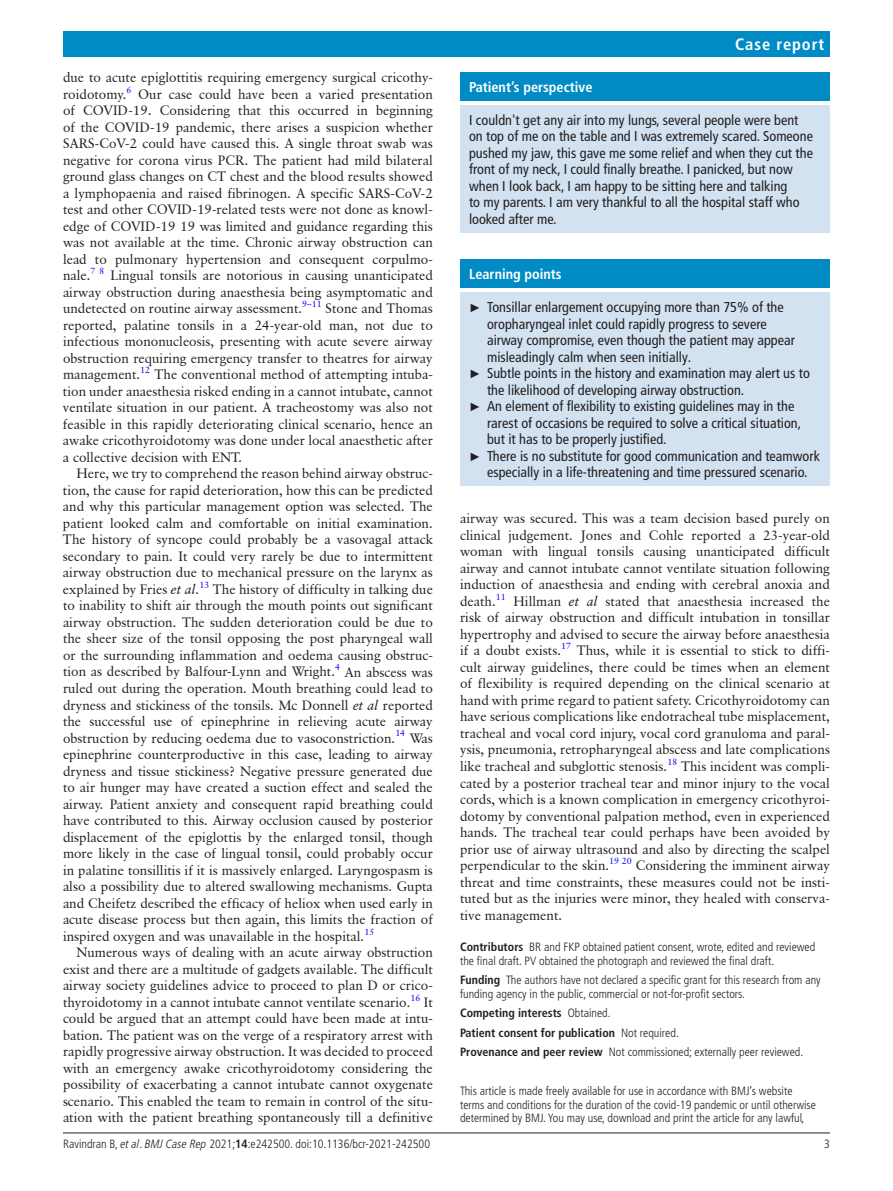
<style>
.page{position:relative;width:893px;height:1191px;background:#fff}
.page>*{position:absolute;margin:0;border:0;box-sizing:border-box;transform-origin:0 0}
.t1{font:700 condensed 16.5px "Frutiger LT Pro";letter-spacing:.055em;color:#fff}
.t2{font:condensed 14.25px/16.5px "Frutiger LT Pro";color:#231f20}
.t3{font:700 condensed 14.25px "Frutiger LT Pro";color:#fff}
.t4{font:13.5px/16.5px "Classical Garamond BT";color:#231f20;text-align:justify}
.t5{font:300 condensed 12px/13.5px "Frutiger LT Pro";color:#231f20}
.t6{font:700 condensed 12px/19.5px "Frutiger LT Pro";color:#231f20}
.s1{font-style:italic}
.s2{font-family:"Arial";font-stretch:normal;font-size:12px}
.s3{font-weight:700}
.s4{font-weight:300}
</style>
<div class="page">
<hr style="left:63px;top:1132px;width:767px;height:1px;background:#231f20">
<div style="left:63px;top:31px;width:767px;height:25px;background:#008bc5"></div>
<div style="left:460px;top:72px;width:370px;height:29px;background:#008bc5"></div>
<div style="left:460px;top:105px;width:370px;height:127px;background:#d2e2f0"></div>
<div style="left:460px;top:259px;width:370px;height:29px;background:#008bc5"></div>
<div style="left:460px;top:292px;width:370px;height:194px;background:#d2e2f0"></div>
<p class="t4" style="left:63px;top:69px;width:371px">due to acute epiglottitis requiring emergency surgical cricothy&shy;roidotomy.<sup>6</sup> Our case could have been a varied presentation of COVID-19. Considering that this occurred in beginning of the COVID-19 pandemic, there arises a suspicion whether SARS-CoV-2 could have caused this. A single throat swab was negative for corona virus PCR. The patient had mild bilateral ground glass changes on CT chest and the blood results showed a lymphopaenia and raised fibrinogen. A specific SARS-CoV-2 test and other COVID-19-related tests were not done as knowl&shy;edge of COVID-19 19 was limited and guidance regarding this was not available at the time. Chronic airway obstruction can lead to pulmonary hypertension and consequent corpulmo&shy;nale.<sup>7</sup> <sup>8</sup> Lingual tonsils are notorious in causing unanticipated airway obstruction during anaesthesia being asymptomatic and undetected on routine airway assessment.<sup>9–11</sup> Stone and Thomas reported, palatine tonsils in a 24-year-old man, not due to infectious mononucleosis, presenting with acute severe airway obstruction requiring emergency transfer to theatres for airway management.<sup>12</sup> The conventional method of attempting intuba&shy;tion under anaesthesia risked ending in a cannot intubate, cannot ventilate situation in our patient. A tracheostomy was also not feasible in this rapidly deteriorating clinical scenario, hence an awake cricothyroidotomy was done under local anaesthetic after a collective decision with ENT.</p>
<p class="t4" style="left:63px;top:465px;width:371px;text-indent:14px">Here, we try to comprehend the reason behind airway obstruc&shy;tion, the cause for rapid deterioration, how this can be predicted and why this particular management option was selected. The patient looked calm and comfortable on initial examination.<br>The history of syncope could probably be a vasovagal attack secondary to pain. It could very rarely be due to intermittent airway obstruction due to mechanical pressure on the larynx as explained by Fries <span class="s1">et al</span>.<sup>13</sup> The history of difficulty in talking due to inability to shift air through the mouth points out significant airway obstruction. The sudden deterioration could be due to the sheer size of the tonsil opposing the post pharyngeal wall or the surrounding inflammation and oedema causing obstruc&shy;tion as described by Balfour-Lynn and Wright.<sup>4</sup> An abscess was ruled out during the operation. Mouth breathing could lead to dryness and stickiness of the tonsils. Mc Donnell <span class="s1">et al</span> reported the successful use of epinephrine in relieving acute airway obstruction by reducing oedema due to vasoconstriction.<sup>14</sup> Was epinephrine counterproductive in this case, leading to airway dryness and tissue stickiness? Negative pressure generated due to air hunger may have created a suction effect and sealed the airway. Patient anxiety and consequent rapid breathing could have contributed to this. Airway occlusion caused by posterior displacement of the epiglottis by the enlarged tonsil, though more likely in the case of lingual tonsil, could probably occur in palatine tonsillitis if it is massively enlarged. Laryngospasm is also a possibility due to altered swallowing mechanisms. Gupta and Cheifetz described the efficacy of heliox when used early in acute disease process but then again, this limits the fraction of inspired oxygen and was unavailable in the hospital.<sup>15</sup></p>
<p class="t4" style="left:63px;top:944px;width:371px;text-indent:14px">Numerous ways of dealing with an acute airway obstruction exist and there are a multitude of gadgets available. The difficult airway society guidelines advice to proceed to plan D or crico&shy;thyroidotomy in a cannot intubate cannot ventilate scenario.<sup>16</sup> It could be argued that an attempt could have been made at intu&shy;bation. The patient was on the verge of a respiratory arrest with rapidly progressive airway obstruction. It was decided to proceed with an emergency awake cricothyroidotomy considering the possibility of exacerbating a cannot intubate cannot oxygenate scenario. This enabled the team to remain in control of the situ&shy;ation with the patient breathing spontaneously till a definitive</p>
<p class="t1" style="left:735px;top:34px;width:91px">Case report</p>
<p class="t3" style="left:469px;top:78px;width:125px">Patient’s perspective</p>
<p class="t2" style="left:469px;top:111px;width:345px">I couldn't get any air into my lungs, several people were bent on top of me on the table and I was extremely scared. Someone pushed my jaw, this gave me some relief and when they cut the front of my neck, I could finally breathe. I panicked, but now when I look back, I am happy to be sitting here and talking<br>to my parents. I am very thankful to all the hospital staff who looked after me.</p>
<p class="t3" style="left:469px;top:266px;width:94px">Learning points</p>
<p class="t2" style="left:469px;top:299px;width:316px"><span class="s2">►</span> Tonsillar enlargement occupying more than 75% of the</p>
<p class="t2" style="left:487px;top:315px;width:281px">oropharyngeal inlet could rapidly progress to severe</p>
<p class="t2" style="left:487px;top:332px;width:309px">airway compromise, even though the patient may appear</p>
<p class="t2" style="left:487px;top:348px;width:206px">misleadingly calm when seen initially.</p>
<p class="t2" style="left:469px;top:365px;width:342px"><span class="s2">►</span> Subtle points in the history and examination may alert us to</p>
<p class="t2" style="left:487px;top:381px;width:259px">the likelihood of developing airway obstruction.</p>
<p class="t2" style="left:469px;top:398px;width:327px"><span class="s2">►</span> An element of flexibility to existing guidelines may in the</p>
<p class="t2" style="left:487px;top:414px;width:316px">rarest of occasions be required to solve a critical situation,</p>
<p class="t2" style="left:487px;top:431px;width:181px">but it has to be properly justified.</p>
<p class="t2" style="left:469px;top:447px;width:352px"><span class="s2">►</span> There is no substitute for good communication and teamwork</p>
<p class="t2" style="left:487px;top:464px;width:322px">especially in a life-threatening and time pressured scenario.</p>
<p class="t4" style="left:460px;top:510px;width:371px">airway was secured. This was a team decision based purely on clinical judgement. Jones and Cohle reported a 23-year-old woman with lingual tonsils causing unanticipated difficult airway and cannot intubate cannot ventilate situation following induction of anaesthesia and ending with cerebral anoxia and death.<sup>11</sup> Hillman <span class="s1">et al</span> stated that anaesthesia increased the risk of airway obstruction and difficult intubation in tonsillar hypertrophy and advised to secure the airway before anaesthesia if a doubt exists.<sup>17</sup> Thus, while it is essential to stick to diffi&shy;cult airway guidelines, there could be times when an element of flexibility is required depending on the clinical scenario at hand with prime regard to patient safety. Cricothyroidotomy can have serious complications like endotracheal tube misplacement, tracheal and vocal cord injury, vocal cord granuloma and paral&shy;ysis, pneumonia, retropharyngeal abscess and late complications like tracheal and subglottic stenosis.<sup>18</sup> This incident was compli&shy;cated by a posterior tracheal tear and minor injury to the vocal cords, which is a known complication in emergency cricothyroi&shy;dotomy by conventional palpation method, even in experienced hands. The tracheal tear could perhaps have been avoided by prior use of airway ultrasound and also by directing the scalpel perpendicular to the skin.<sup>19</sup> <sup>20</sup> Considering the imminent airway threat and time constraints, these measures could not be insti&shy;tuted but as the injuries were minor, they healed with conserva&shy;tive management.</p>
<p class="t5" style="left:460px;top:940px;width:357px"><span class="s3">Contributors</span> BR and FKP obtained patient consent, wrote, edited and reviewed the final draft. PV obtained the photograph and reviewed the final draft.</p>
<p class="t5" style="left:460px;top:973px;width:362px"><span class="s3">Funding</span> The authors have not declared a specific grant for this research from any funding agency in the public, commercial or not-for-profit sectors.</p>
<p class="t6" style="left:460px;top:1003px;width:345px">Competing interests <span class="s4">Obtained.<br></span>Patient consent for publication <span class="s4">Not required.<br></span>Provenance and peer review <span class="s4">Not commissioned; externally peer reviewed.</span></p>
<p class="t5" style="left:460px;top:1084px;width:357px">This article is made freely available for use in accordance with BMJ’s website terms and conditions for the duration of the covid-19 pandemic or until otherwise determined by BMJ. You may use, download and print the article for any lawful,</p>
<p class="t5" style="left:63px;top:1136px;width:369px">Ravindran B, <span class="s1">et al</span>. <span class="s1">BMJ Case Rep</span> 2021;<span class="s3">14</span>:e242500. doi:10.1136/bcr-2021-242500</p>
<p class="t5" style="left:824px;top:1136px;width:7px">3</p>
</div>
